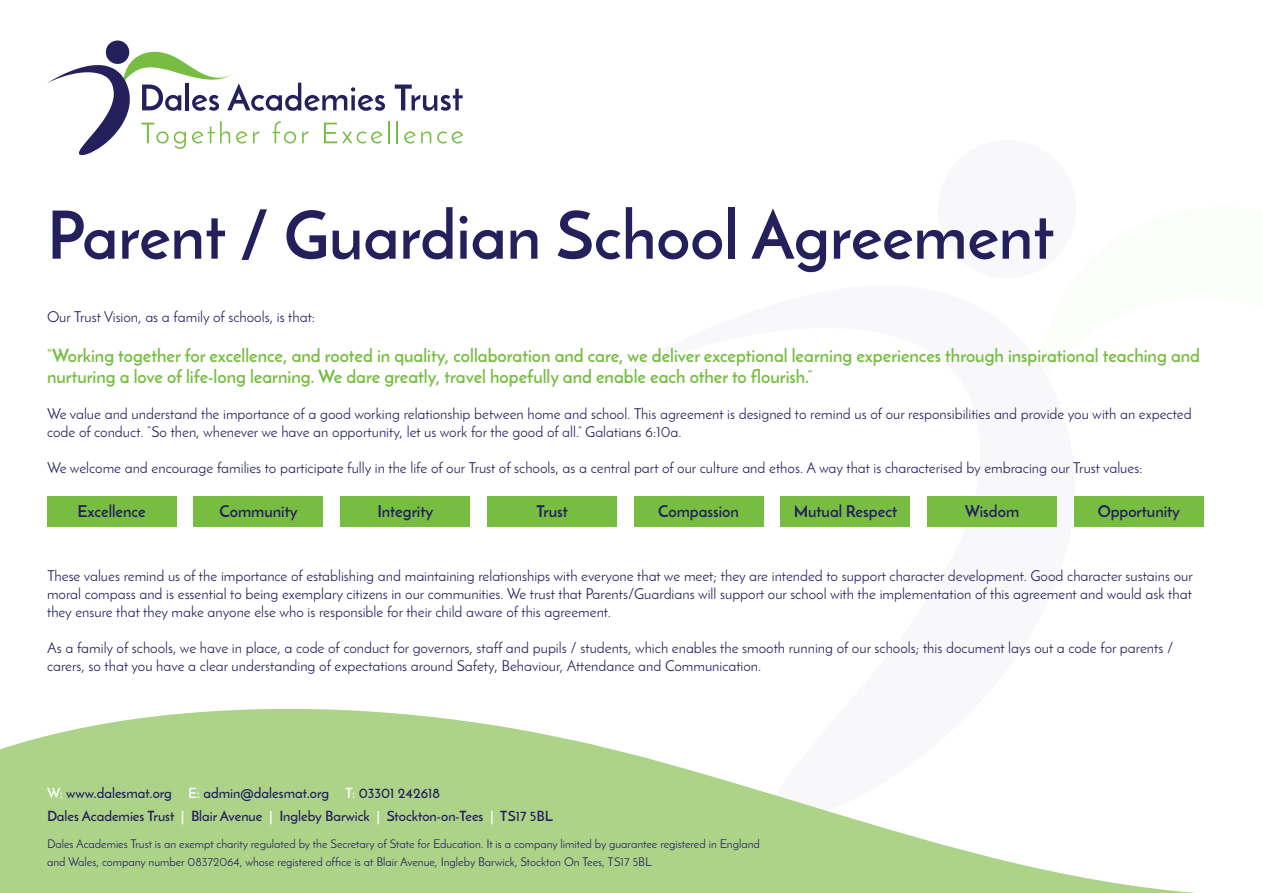
<style>
.page{position:relative;width:1263px;height:893px;background:#fff}
.page>*{position:absolute;margin:0;border:0;box-sizing:border-box;transform-origin:0 0}
.t1{font:700 66px "Josefin Sans";color:#24205c}
.t2{font:700 18px/21.6px "Josefin Sans";color:#77bd42}
.t3{font:700 16.05px "Josefin Sans";color:#24205c}
.t4{font:15px/18px "Josefin Sans";color:#24205c}
.t5{font:600 14.25px/22.5px "Josefin Sans";color:#24205c}
.t6{font:12px/18px "Josefin Sans";color:#24205c}
.s1{color:#fff}
</style>
<div class="page">
<div style="left:938px;top:140px;width:138px;height:139px;background:#f8f8fa;border-radius:50%"></div>
<svg style="left:0;top:708px;width:1195px;height:185px;fill:#acd388"></svg>
<div style="left:106px;top:41px;width:23px;height:23px;background:#24205c;border-radius:50%"></div>
<svg style="left:395px;top:85px;width:68px;height:26px"></svg>
<svg style="left:48px;top:52px;width:337px;height:104px"></svg>
<hr style="left:388px;top:121px;width:2px;height:22px;background:#77bd42">
<svg style="left:397px;top:121px;width:1px;height:22px"></svg>
<svg style="left:404px;top:131px;width:27px;height:13px"></svg>
<svg style="left:437px;top:131px;width:26px;height:13px"></svg>
<div style="left:194px;top:496px;width:129px;height:30px;background:#77bd42"></div>
<div style="left:47px;top:496px;width:129px;height:30px;background:#77bd42"></div>
<div style="left:340px;top:496px;width:130px;height:30px;background:#77bd42"></div>
<div style="left:487px;top:496px;width:129px;height:30px;background:#77bd42"></div>
<div style="left:634px;top:496px;width:129px;height:30px;background:#77bd42"></div>
<div style="left:781px;top:496px;width:129px;height:30px;background:#77bd42"></div>
<div style="left:927px;top:496px;width:130px;height:30px;background:#77bd42"></div>
<div style="left:1074px;top:496px;width:129px;height:30px;background:#77bd42"></div>
<h1 class="t1" style="left:47px;top:194px;width:1008px">Parent / Guardian School Agreement</h1>
<p class="t4" style="left:47px;top:308px;width:270px">Our Trust Vision, as a family of schools, is that:</p>
<p class="t2" style="left:47px;top:344px;width:1154px">“Working together for excellence, and rooted in quality, collaboration and care, we deliver exceptional learning experiences through inspirational teaching and nurturing a love of life-long learning. We dare greatly, travel hopefully and enable each other to flourish.”</p>
<p class="t4" style="left:47px;top:405px;width:1146px">We value and understand the importance of a good working relationship between home and school. This agreement is designed to remind us of our responsibilities and provide you with an expected code of conduct. “So then, whenever we have an opportunity, let us work for the good of all.” Galatians 6:10a.</p>
<p class="t4" style="left:47px;top:459px;width:1097px">We welcome and encourage families to participate fully in the life of our Trust of schools, as a central part of our culture and ethos. A way that is characterised by embracing our Trust values:</p>
<p class="t3" style="left:78px;top:501px;width:70px">Excellence</p>
<p class="t3" style="left:220px;top:501px;width:80px">Community</p>
<p class="t3" style="left:377px;top:501px;width:58px">Integrity</p>
<p class="t3" style="left:536px;top:501px;width:33px">Trust</p>
<p class="t3" style="left:658px;top:501px;width:82px">Compassion</p>
<p class="t3" style="left:794px;top:501px;width:105px">Mutual Respect</p>
<p class="t3" style="left:965px;top:501px;width:56px">Wisdom</p>
<p class="t3" style="left:1098px;top:501px;width:84px">Opportunity</p>
<p class="t4" style="left:47px;top:567px;width:1147px;text-align:justify">These values remind us of the importance of establishing and maintaining relationships with everyone that we meet; they are intended to support character development. Good character sustains our moral compass and is essential to being exemplary citizens in our communities. We trust that Parents/Guardians will support our school with the implementation of this agreement and would ask that they ensure that they make anyone else who is responsible for their child aware of this agreement.</p>
<p class="t4" style="left:47px;top:639px;width:1128px">As a family of schools, we have in place, a code of conduct for governors, staff and pupils / students, which enables the smooth running of our schools; this document lays out a code for parents / carers, so that you have a clear understanding of expectations around Safety, Behaviour, Attendance and Communication.</p>
<p class="t5" style="left:47px;top:782px;width:507px"><span class="s1">W:</span> www.dalesmat.org <span class="s1">E:</span> admin@dalesmat.org <span class="s1">T:</span> 03301 242618<br>Dales Academies Trust <span class="s1">|</span> Blair Avenue <span class="s1">|</span> Ingleby Barwick <span class="s1">|</span> Stockton-on-Tees <span class="s1">|</span> TS17 5BL</p>
<p class="t6" style="left:47px;top:834px;width:714px">Dales Academies Trust is an exempt charity regulated by the Secretary of State for Education. It is a company limited by guarantee registered in England and Wales, company number 08372064, whose registered office is at Blair Avenue, Ingleby Barwick, Stockton On Tees, TS17 5BL</p>
</div>
